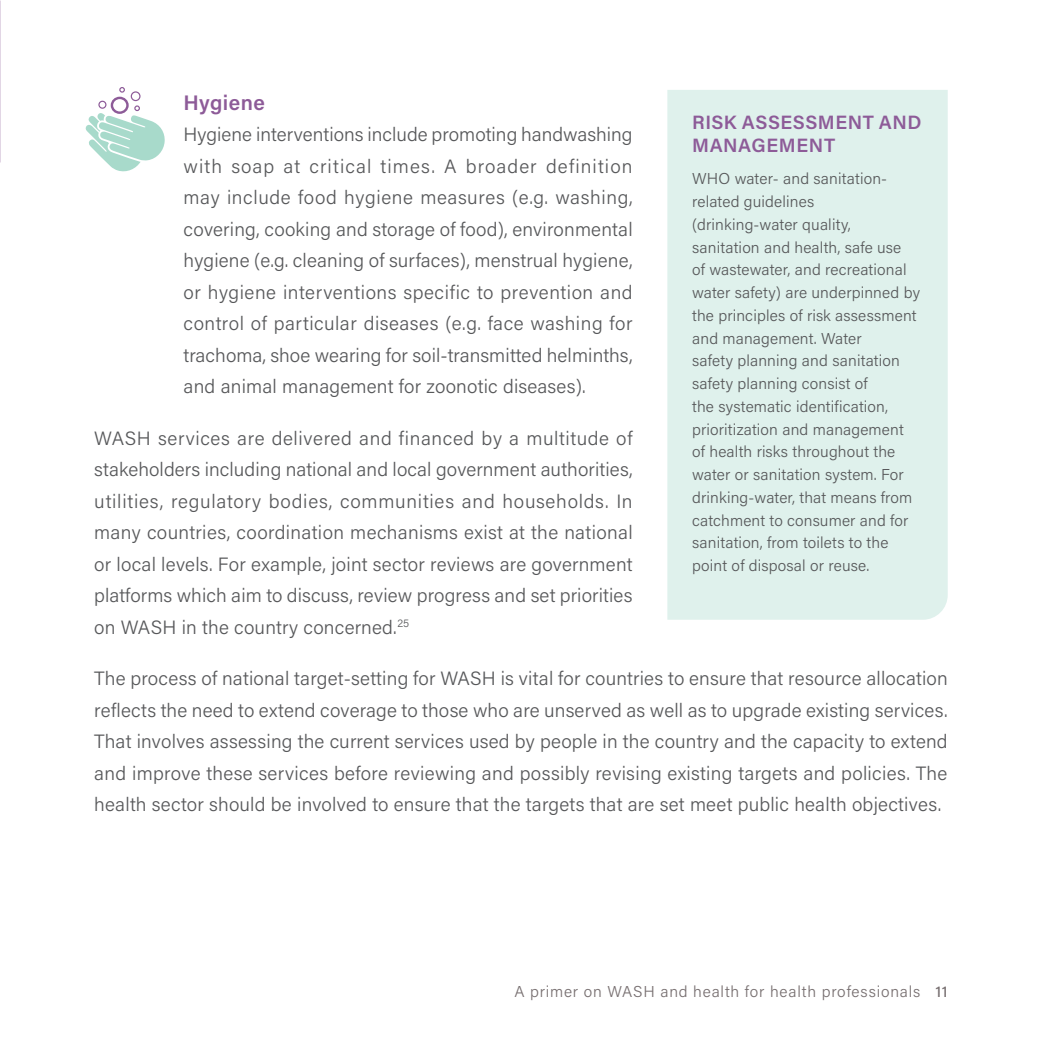
<style>
.page{position:relative;width:1042px;height:1042px;background:#fff}
.page>*{position:absolute;margin:0;border:0;box-sizing:border-box;transform-origin:0 0}
.Body{font:600 21px "Acumin Pro";letter-spacing:.02em;color:#8d5b98}
.Body-2{font:300 19.25px/31.5px "Acumin Pro";letter-spacing:.01em;color:#57585a;text-align:justify}
.Breakout_H1{font:600 19.25px/22.8px "Acumin Pro";letter-spacing:.03em;color:#8d5b98}
.Breakout_Body{font:300 15.75px/22.8px "Acumin Pro";letter-spacing:.01em;color:#57585a}
.t1{font:300 15.75px "Acumin Pro";letter-spacing:.05em;color:#776f70}
.s1{font-weight:500}
</style>
<div class="page">
<div style="left:667px;top:90px;width:280px;height:530px;background:#dff1ec"></div>
<div style="left:131px;top:91px;width:9px;height:10px;border:1px solid #8d5b98;border-radius:50%"></div>
<div style="left:98px;top:101px;width:8px;height:8px;border:1px solid #8d5b98;border-radius:50%"></div>
<svg style="left:85px;top:105px;width:80px;height:67px"></svg>
<svg style="left:119px;top:87px;width:6px;height:6px"></svg>
<div style="left:111px;top:97px;width:18px;height:17px;border:2px solid #8d5b98;border-radius:50%"></div>
<p class="Body" style="left:184px;top:88px;width:83px">Hygiene</p>
<p class="Body-2" style="left:184px;top:118px;width:451px">Hygiene interventions include promoting handwashing with soap at critical times. A broader definition may include food hygiene measures (e.g. washing, covering, cooking and storage of food), environmental hygiene (e.g. cleaning of surfaces), menstrual hygiene, or hygiene interventions specific to prevention and control of particular diseases (e.g. face washing for trachoma, shoe wearing for soil-transmitted helminths, and animal management for zoonotic diseases).</p>
<p class="Body-2" style="left:94px;top:421px;width:540px">WASH services are delivered and financed by a multitude of stakeholders including national and local government authorities, utilities, regulatory bodies, communities and households. In many countries, coordination mechanisms exist at the national or local levels. For example, joint sector reviews are government platforms which aim to discuss, review progress and set priorities on WASH in the country concerned.<sup>25</sup></p>
<p class="Body-2" style="left:94px;top:662px;width:855px">The process of national target-setting for WASH is vital for countries to ensure that resource allocation reflects the need to extend coverage to those who are unserved as well as to upgrade existing services.<br>That involves assessing the current services used by people in the country and the capacity to extend and improve these services before reviewing and possibly revising existing targets and policies. The health sector should be involved to ensure that the targets that are set meet public health objectives.</p>
<p class="Breakout_H1" style="left:692px;top:110px;width:231px">RISK ASSESSMENT AND<br>MANAGEMENT</p>
<p class="Breakout_Body" style="left:692px;top:167px;width:229px">WHO water- and sanitation&shy;related guidelines (drinking-water quality, sanitation and health, safe use<br>of wastewater, and recreational water safety) are underpinned by the principles of risk assessment and management. Water<br>safety planning and sanitation safety planning consist of<br>the systematic identification, prioritization and management of health risks throughout the water or sanitation system. For drinking-water, that means from catchment to consumer and for sanitation, from toilets to the point of disposal or reuse.</p>
<p class="t1" style="left:514px;top:980px;width:435px">A primer on WASH and health for health professionals <span class="s1">11</span></p>
</div>
